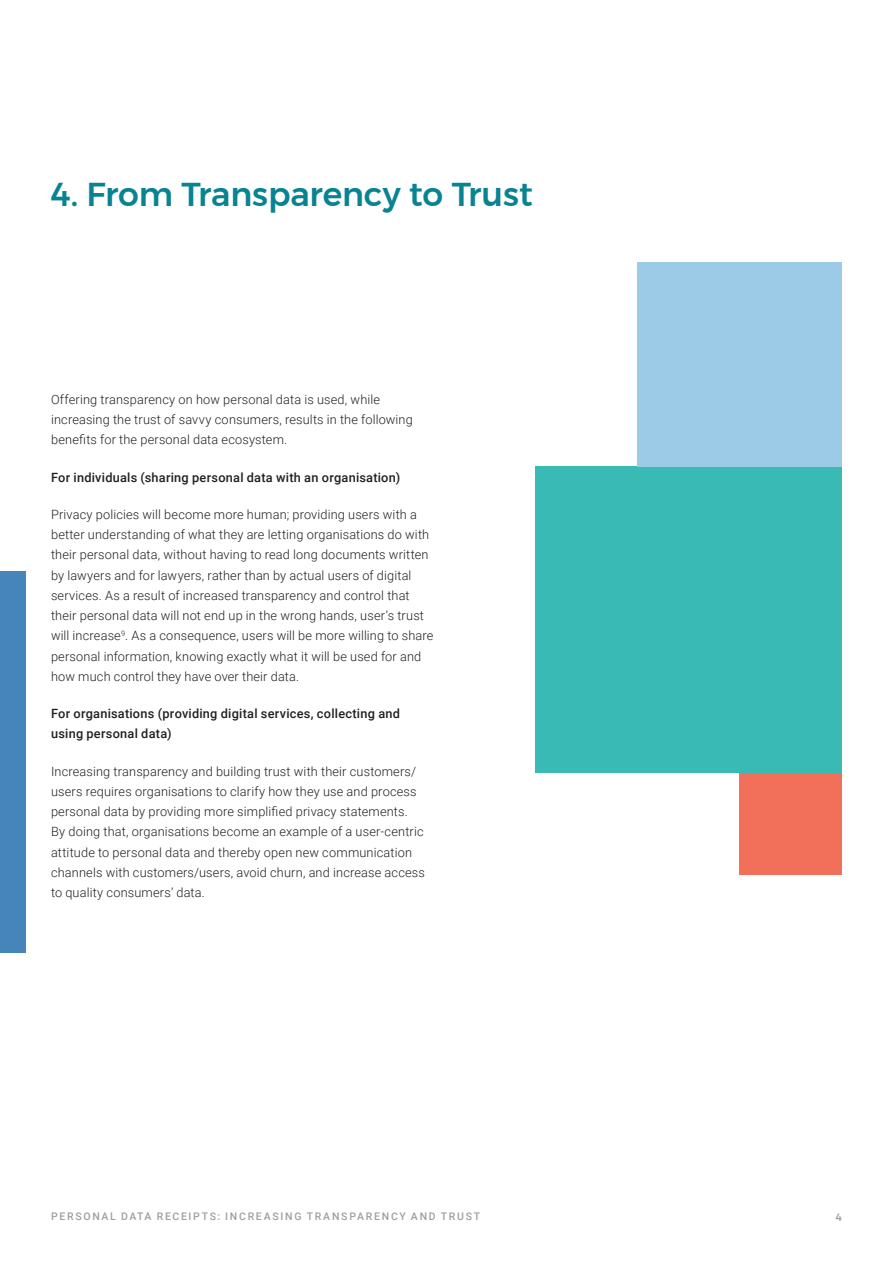
<style>
.page{position:relative;width:893px;height:1263px;background:#fff}
.page>*{position:absolute;margin:0;border:0;box-sizing:border-box;transform-origin:0 0}
.Section_Title{font:500 33px "Montserrat";letter-spacing:-.005em;color:#078391}
.t1{font:300 12.75px/20.2px "Roboto";letter-spacing:.01em;color:#231f20}
.t2{font:500 12.75px/20.2px "Roboto";letter-spacing:.02em;color:#231f20}
.t3{font:500 10.5px "Roboto";letter-spacing:.16em;color:#9d9fa2}
.t4{font:500 10.5px "Montserrat";color:#9d9fa2}
</style>
<div class="page">
<div style="left:0;top:571px;width:26px;height:382px;background:#4585b9"></div>
<div style="left:740px;top:773px;width:102px;height:102px;background:#f26f59"></div>
<div style="left:536px;top:467px;width:306px;height:306px;background:#39bab4"></div>
<div style="left:638px;top:263px;width:204px;height:204px;background:#9bcbe6"></div>
<p class="Section_Title" style="left:51px;top:169px;width:483px">4. From Transparency to Trust</p>
<p class="t1" style="left:51px;top:389px;width:363px">Offering transparency on how personal data is used, while increasing the trust of savvy consumers, results in the following benefits for the personal data ecosystem.</p>
<p class="t2" style="left:51px;top:466px;width:351px">For individuals (sharing personal data with an organisation)</p>
<p class="t1" style="left:51px;top:504px;width:384px">Privacy policies will become more human; providing users with a better understanding of what they are letting organisations do with their personal data, without having to read long documents written by lawyers and for lawyers, rather than by actual users of digital services. As a result of increased transparency and control that their personal data will not end up in the wrong hands, user’s trust will increase<sup>9</sup>. As a consequence, users will be more willing to share personal information, knowing exactly what it will be used for and how much control they have over their data.</p>
<p class="t2" style="left:51px;top:703px;width:351px">For organisations (providing digital services, collecting and using personal data)</p>
<p class="t1" style="left:51px;top:760px;width:375px">Increasing transparency and building trust with their customers/ users requires organisations to clarify how they use and process personal data by providing more simplified privacy statements.<br>By doing that, organisations become an example of a user-centric attitude to personal data and thereby open new communication channels with customers/users, avoid churn, and increase access to quality consumers’ data.</p>
<p class="t3" style="left:51px;top:1209px;width:430px">PERSONAL DATA RECEIPTS: INCREASING TRANSPARENCY AND TRUST</p>
<p class="t4" style="left:836px;top:1209px;width:8px">4</p>
</div>
